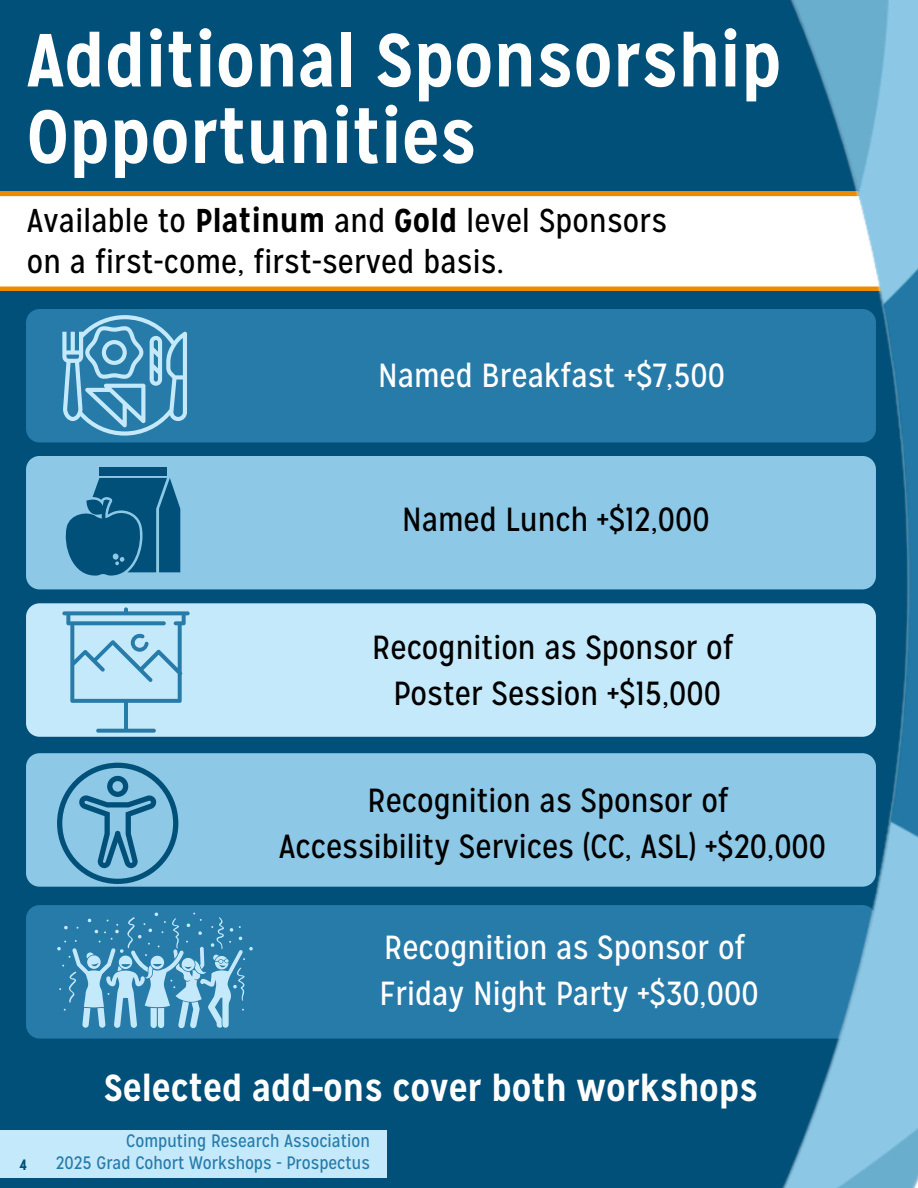
<style>
.page{position:relative;width:918px;height:1188px;background:#005079}
.page>*{position:absolute;margin:0;border:0;box-sizing:border-box;transform-origin:0 0}
.t1{font:700 75px/76.5px "Mission Gothic";color:#fff}
.t2{font:700 37.5px "Mission Gothic";color:#fff}
.t3{font:33.45px/46.2px "Mission Gothic";color:#000;text-align:center}
.t4{font:33.45px/45.9px "Mission Gothic";color:#fff}
.t5{font:33px/40.5px "Mission Gothic";letter-spacing:.005em;color:#000}
.t6{font:18px "Mission Gothic";color:#277ba9}
.t7{font:700 15px "Mission Gothic";color:#005079}
.s1{font-weight:700}
</style>
<div class="page">
<div style="left:26px;top:309px;width:658px;height:133px;background:#277ba9"></div>
<svg style="left:62px;top:315px;width:125px;height:120px;background:#599ec3"></svg>
<div style="left:26px;top:456px;width:658px;height:133px;background:#8dc8e6"></div>
<div style="left:99px;top:467px;width:68px;height:8px;background:#005079"></div>
<svg style="left:62px;top:478px;width:118px;height:99px"></svg>
<div style="left:26px;top:603px;width:658px;height:134px;background:#c4e9fb"></div>
<div style="left:26px;top:905px;width:658px;height:134px;background:#277ba9"></div>
<div style="left:26px;top:753px;width:658px;height:134px;background:#8dc8e6"></div>
<svg style="left:0;top:192px;width:684px;height:99px;background:#fdf4e8"></svg>
<svg style="left:57px;top:763px;width:121px;height:121px"></svg>
<svg style="left:57px;top:913px;width:196px;height:115px;background:#5299bf"></svg>
<svg style="left:62px;top:607px;width:127px;height:125px;background:#a4d2ea"></svg>
<img style="left:684px;top:0;width:234px;height:1188px">
<div style="left:0;top:1130px;width:387px;height:48px;background:#c4e9fb"></div>
<p class="t1" style="left:27px;top:22px;width:756px">Additional Sponsorship<br>Opportunities</p>
<h1 class="t5" style="left:27px;top:200px;width:642px">Available to <span class="s1">Platinum</span> and <span class="s1">Gold</span> level Sponsors on a first-come, first-served basis.</h1>
<h3 class="t4" style="left:378px;top:352px;width:349px">Named Breakfast +$7,500</h3>
<p class="t3" style="left:402px;top:496px;width:309px">Named Lunch +$12,000</p>
<p class="t3" style="left:372px;top:624px;width:363px">Recognition as Sponsor of<br>Poster Session +$15,000</p>
<p class="t3" style="left:279px;top:777px;width:549px">Recognition as Sponsor of<br>Accessibility Services (CC, ASL) +$20,000</p>
<h3 class="t4" style="left:380px;top:924px;width:381px">Recognition as Sponsor of<br>Friday Night Party +$30,000</h3>
<h3 class="t2" style="left:104px;top:1064px;width:655px">Selected add-ons cover both workshops</h3>
<h3 class="t6" style="left:126px;top:1129px;width:245px">Computing Research Association</h3>
<h3 class="t7" style="left:19px;top:1155px;width:9px">4</h3>
<p class="t6" style="left:56px;top:1151px;width:316px">2025 Grad Cohort Workshops - Prospectus</p>
</div>
